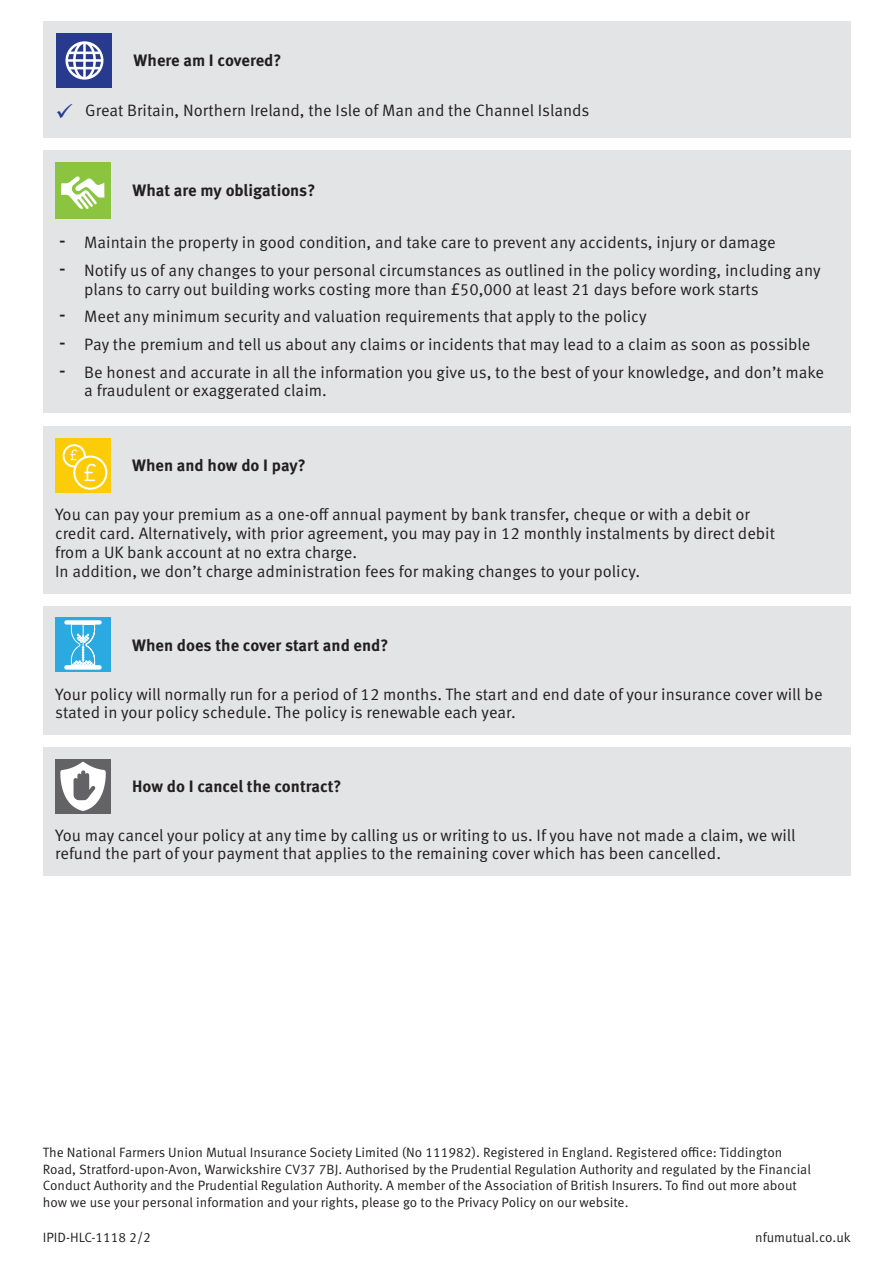
<style>
.page{position:relative;width:893px;height:1263px;background:#fff}
.page>*{position:absolute;margin:0;border:0;box-sizing:border-box;transform-origin:0 0}
.body{font:16.5px/18.8px "Meta Pro";color:#231f20}
.sub_heading{font:700 16.5px "Meta Pro";color:#231f20}
.dis_note{font:13.5px/16.5px "Meta Pro";color:#231f20}
.s1{color:#273a8e}
.s2{font-size:24px}
</style>
<div class="page">
<div style="left:43px;top:150px;width:807px;height:263px;background:#e3e4e6"></div>
<div style="left:55px;top:163px;width:56px;height:56px;background:#8bc540"></div>
<svg style="left:61px;top:176px;width:43px;height:34px"></svg>
<div style="left:43px;top:606px;width:807px;height:128px;background:#e3e4e6"></div>
<div style="left:55px;top:618px;width:56px;height:54px;background:#2aaae1"></div>
<svg style="left:64px;top:620px;width:37px;height:49px"></svg>
<div style="left:43px;top:747px;width:807px;height:128px;background:#e3e4e6"></div>
<div style="left:55px;top:759px;width:56px;height:54px;background:#636366"></div>
<svg style="left:60px;top:762px;width:46px;height:49px"></svg>
<div style="left:43px;top:426px;width:807px;height:167px;background:#e3e4e6"></div>
<div style="left:55px;top:438px;width:56px;height:54px;background:#fdcc09"></div>
<svg style="left:63px;top:444px;width:44px;height:46px"></svg>
<div style="left:43px;top:21px;width:807px;height:116px;background:#e3e4e6"></div>
<div style="left:57px;top:33px;width:55px;height:54px;background:#273a8e"></div>
<svg style="left:66px;top:41px;width:37px;height:39px"></svg>
<p class="sub_heading" style="left:134px;top:50px;width:149px">Where am I covered?</p>
<p class="body" style="left:56px;top:101px;width:535px"><span class="s1">✓</span> Great Britain, Northern Ireland, the Isle of Man and the Channel Islands</p>
<p class="sub_heading" style="left:133px;top:180px;width:184px">What are my obligations?</p>
<p class="body" style="left:59px;top:234px;width:718px"><span class="s2">-</span> Maintain the property in good condition, and take care to prevent any accidents, injury or damage</p>
<p class="body" style="left:84px;top:261px;width:738px;text-indent:-26px"><span class="s2">-</span> Notify us of any changes to your personal circumstances as outlined in the policy wording, including any plans to carry out building works costing more than £50,000 at least 21 days before work starts</p>
<p class="body" style="left:59px;top:308px;width:589px"><span class="s2">-</span> Meet any minimum security and valuation requirements that apply to the policy</p>
<p class="body" style="left:59px;top:335px;width:753px"><span class="s2">-</span> Pay the premium and tell us about any claims or incidents that may lead to a claim as soon as possible</p>
<p class="body" style="left:84px;top:363px;width:741px;text-indent:-26px"><span class="s2">-</span> Be honest and accurate in all the information you give us, to the best of your knowledge, and don’t make a fraudulent or exaggerated claim.</p>
<p class="sub_heading" style="left:132px;top:455px;width:175px">When and how do I pay?</p>
<p class="body" style="left:55px;top:506px;width:721px">You can pay your premium as a one-off annual payment by bank transfer, cheque or with a debit or credit card. Alternatively, with prior agreement, you may pay in 12 monthly instalments by direct debit from a UK bank account at no extra charge.<br>In addition, we don’t charge administration fees for making changes to your policy.</p>
<p class="sub_heading" style="left:132px;top:635px;width:258px">When does the cover start and end?</p>
<p class="body" style="left:55px;top:685px;width:769px">Your policy will normally run for a period of 12 months. The start and end date of your insurance cover will be stated in your policy schedule. The policy is renewable each year.</p>
<p class="sub_heading" style="left:132px;top:776px;width:211px">How do I cancel the contract?</p>
<p class="body" style="left:55px;top:826px;width:742px">You may cancel your policy at any time by calling us or writing to us. If you have not made a claim, we will refund the part of your payment that applies to the remaining cover which has been cancelled.</p>
<p class="dis_note" style="left:43px;top:1145px;width:770px">The National Farmers Union Mutual Insurance Society Limited (No 111982). Registered in England. Registered office: Tiddington Road, Stratford-upon-Avon, Warwickshire CV37 7BJ. Authorised by the Prudential Regulation Authority and regulated by the Financial Conduct Authority and the Prudential Regulation Authority. A member of the Association of British Insurers. To find out more about how we use your personal information and your rights, please go to the Privacy Policy on our website.</p>
<p class="dis_note" style="left:43px;top:1229px;width:110px">IPID-HLC-1118 2/2</p>
<p class="dis_note" style="left:755px;top:1229px;width:97px">nfumutual.co.uk</p>
</div>
